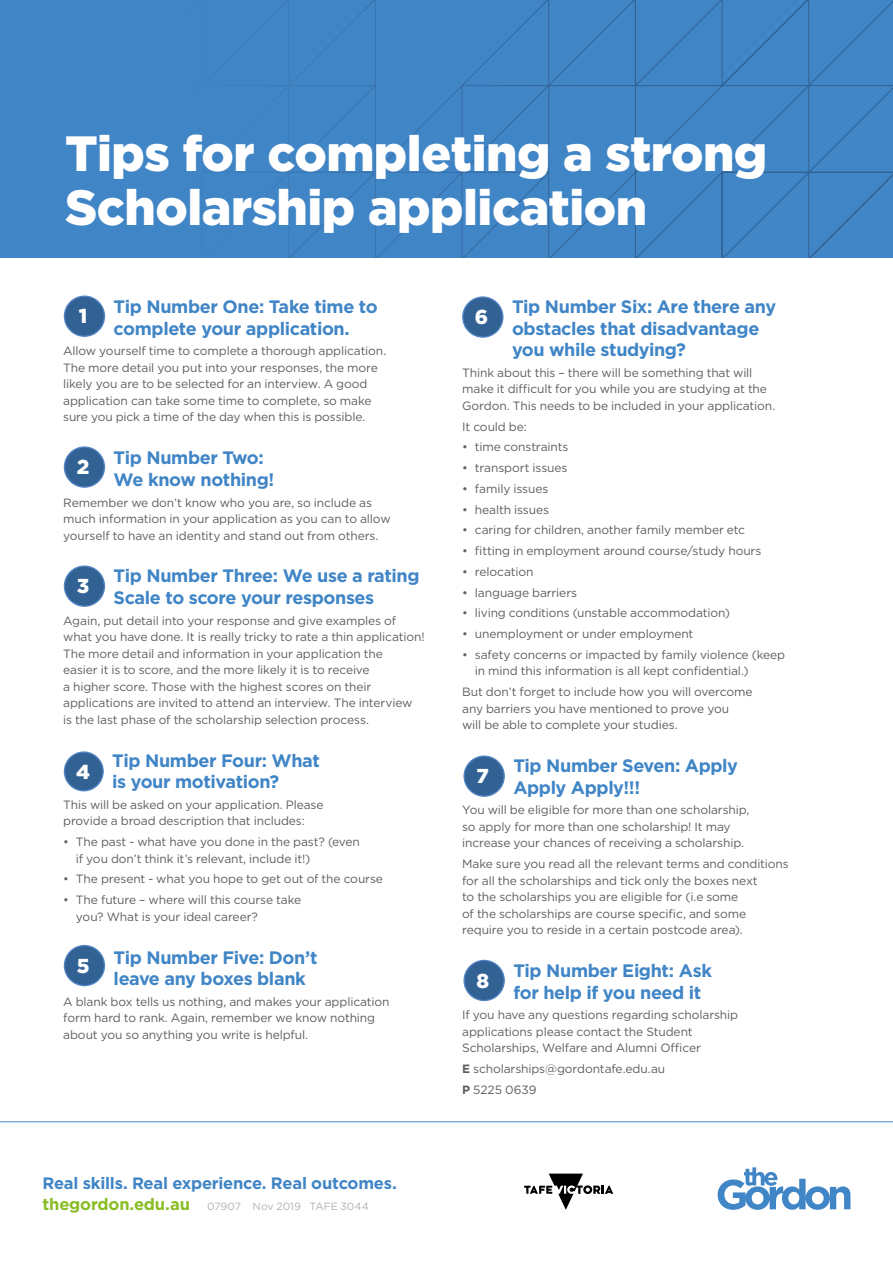
<style>
.page{position:relative;width:893px;height:1263px;background:#fff}
.page>*{position:absolute;margin:0;border:0;box-sizing:border-box;transform-origin:0 0}
.t1{font:900 49.5px/54px "Gotham";letter-spacing:-.01em;color:#fff}
.t2{font:900 20.1px "Gotham";color:#fff}
.t3{font:700 18px/21.6px "Gotham";letter-spacing:-.02em;color:#4085c6}
.t4{font:700 16.5px "Gotham";letter-spacing:-.015em;color:#4085c6}
.t5{font:700 16.5px "Gotham";letter-spacing:-.01em;color:#89bd24}
.t6{font:12px/16.5px "Gotham";letter-spacing:-.01em;color:#5f5e5e}
.t7{font:10.5px "Gotham";color:#b0b1b3}
.s1{font-weight:700}
</style>
<div class="page">
<div style="left:0;top:0;width:893px;height:257px;background:#4085c6"></div>
<div style="left:64px;top:296px;width:40px;height:40px;background:#326294;border-radius:50%"></div>
<div style="left:64px;top:296px;width:41px;height:41px;border:1px solid #5284c4;border-radius:50%"></div>
<div style="left:464px;top:756px;width:40px;height:40px;background:#326294;border-radius:50%"></div>
<div style="left:463px;top:755px;width:42px;height:42px;border:1px solid #5284c4;border-radius:50%"></div>
<div style="left:464px;top:960px;width:40px;height:40px;background:#326294;border-radius:50%"></div>
<div style="left:463px;top:960px;width:42px;height:41px;border:1px solid #5284c4;border-radius:50%"></div>
<div style="left:64px;top:447px;width:40px;height:40px;background:#326294;border-radius:50%"></div>
<div style="left:64px;top:446px;width:41px;height:42px;border:1px solid #5284c4;border-radius:50%"></div>
<div style="left:64px;top:566px;width:40px;height:40px;background:#326294;border-radius:50%"></div>
<div style="left:64px;top:565px;width:41px;height:42px;border:1px solid #5284c4;border-radius:50%"></div>
<div style="left:64px;top:752px;width:39px;height:39px;background:#326294;border-radius:50%"></div>
<div style="left:64px;top:751px;width:40px;height:40px;border:1px solid #5284c4;border-radius:50%"></div>
<div style="left:64px;top:945px;width:40px;height:40px;background:#326294;border-radius:50%"></div>
<div style="left:64px;top:945px;width:41px;height:41px;border:1px solid #5284c4;border-radius:50%"></div>
<div style="left:463px;top:297px;width:40px;height:40px;background:#326294;border-radius:50%"></div>
<div style="left:462px;top:296px;width:41px;height:42px;border:1px solid #5284c4;border-radius:50%"></div>
<svg style="left:0;top:1121px;width:893px;height:89px"></svg>
<svg style="left:718px;top:1167px;width:132px;height:43px"></svg>
<svg style="left:524px;top:1173px;width:89px;height:37px"></svg>
<h1 class="t1" style="left:65px;top:126px;width:704px">Tips for completing a strong<br>Scholarship application</h1>
<h3 class="t3" style="left:114px;top:296px;width:266px">Tip Number One: Take time to complete your application.</h3>
<p class="t6" style="left:63px;top:342px;width:325px">Allow yourself time to complete a thorough application.<br>The more detail you put into your responses, the more likely you are to be selected for an interview. A good application can take some time to complete, so make sure you pick a time of the day when this is possible.</p>
<h3 class="t3" style="left:114px;top:447px;width:162px">Tip Number Two:<br>We know nothing!</h3>
<p class="t6" style="left:63px;top:494px;width:329px">Remember we don’t know who you are, so include as much information in your application as you can to allow yourself to have an identity and stand out from others.</p>
<h3 class="t3" style="left:114px;top:565px;width:307px">Tip Number Three: We use a rating<br>Scale to score your responses</h3>
<p class="t6" style="left:63px;top:612px;width:363px">Again, put detail into your response and give examples of what you have done. It is really tricky to rate a thin application!<br>The more detail and information in your application the<br>easier it is to score, and the more likely it is to receive<br>a higher score. Those with the highest scores on their applications are invited to attend an interview. The interview<br>is the last phase of the scholarship selection process.</p>
<h3 class="t3" style="left:112px;top:749px;width:209px">Tip Number Four: What is your motivation?</h3>
<p class="t6" style="left:63px;top:796px;width:262px">This will be asked on your application. Please provide a broad description that includes:</p>
<p class="t6" style="left:76px;top:833px;width:286px;text-indent:-13px">• The past - what have you done in the past? (even if you don’t think it’s relevant, include it!)</p>
<p class="t6" style="left:63px;top:871px;width:321px">• The present - what you hope to get out of the course</p>
<p class="t6" style="left:76px;top:891px;width:227px;text-indent:-13px">• The future – where will this course take you? What is your ideal career?</p>
<h3 class="t3" style="left:114px;top:946px;width:206px">Tip Number Five: Don’t leave any boxes blank</h3>
<p class="t6" style="left:63px;top:993px;width:328px">A blank box tells us nothing, and makes your application form hard to rank. Again, remember we know nothing about you so anything you write is helpful.</p>
<h2 class="t2" style="left:79px;top:302px;width:10px">1</h2>
<h2 class="t2" style="left:77px;top:453px;width:14px">2</h2>
<h2 class="t2" style="left:77px;top:572px;width:14px">3</h2>
<h2 class="t2" style="left:76px;top:758px;width:15px">4</h2>
<h2 class="t2" style="left:77px;top:952px;width:14px">5</h2>
<h3 class="t4" style="left:43px;top:1172px;width:356px">Real skills. Real experience. Real outcomes.</h3>
<h3 class="t5" style="left:43px;top:1193px;width:149px">thegordon.edu.au</h3>
<p class="t7" style="left:207px;top:1199px;width:163px">07907 Nov 2019 TAFE 3044</p>
<h3 class="t3" style="left:512px;top:296px;width:266px">Tip Number Six: Are there any obstacles that disadvantage you while studying?</h3>
<p class="t6" style="left:462px;top:364px;width:315px">Think about this – there will be something that will make it difficult for you while you are studying at the<br>Gordon. This needs to be included in your application.</p>
<p class="t6" style="left:462px;top:418px;width:66px">It could be:</p>
<p class="t6" style="left:462px;top:439px;width:108px">• time constraints</p>
<p class="t6" style="left:462px;top:459px;width:107px">• transport issues</p>
<p class="t6" style="left:462px;top:480px;width:88px">• family issues</p>
<p class="t6" style="left:462px;top:501px;width:88px">• health issues</p>
<p class="t6" style="left:462px;top:522px;width:284px">• caring for children, another family member etc</p>
<p class="t6" style="left:462px;top:542px;width:301px">• fitting in employment around course/study hours</p>
<p class="t6" style="left:462px;top:563px;width:73px">• relocation</p>
<p class="t6" style="left:462px;top:584px;width:116px">• language barriers</p>
<p class="t6" style="left:462px;top:605px;width:269px">• living conditions (unstable accommodation)</p>
<p class="t6" style="left:462px;top:625px;width:233px">• unemployment or under employment</p>
<p class="t6" style="left:475px;top:646px;width:312px;text-indent:-13px">• safety concerns or impacted by family violence (keep in mind this information is all kept confidential.)</p>
<p class="t6" style="left:462px;top:683px;width:292px">But don’t forget to include how you will overcome any barriers you have mentioned to prove you<br>will be able to complete your studies.</p>
<h3 class="t3" style="left:513px;top:755px;width:226px">Tip Number Seven: Apply<br>Apply Apply!!!</h3>
<p class="t6" style="left:462px;top:802px;width:289px">You will be eligible for more than one scholarship, so apply for more than one scholarship! It may increase your chances of receiving a scholarship.</p>
<p class="t6" style="left:462px;top:855px;width:328px">Make sure you read all the relevant terms and conditions for all the scholarships and tick only the boxes next<br>to the scholarships you are eligible for (i.e some<br>of the scholarships are course specific, and some require you to reside in a certain postcode area).</p>
<h3 class="t3" style="left:513px;top:960px;width:200px">Tip Number Eight: Ask for help if you need it</h3>
<p class="t6" style="left:462px;top:1007px;width:278px">If you have any questions regarding scholarship applications please contact the Student<br>Scholarships, Welfare and Alumni Officer</p>
<p class="t6" style="left:462px;top:1058px;width:205px;line-height:20.7px"><span class="s1">E</span> scholarships@gordontafe.edu.au<br><span class="s1">P</span> 5225 0639</p>
<h2 class="t2" style="left:475px;top:303px;width:15px">6</h2>
<h2 class="t2" style="left:477px;top:762px;width:14px">7</h2>
<h2 class="t2" style="left:476px;top:966px;width:14px">8</h2>
</div>
